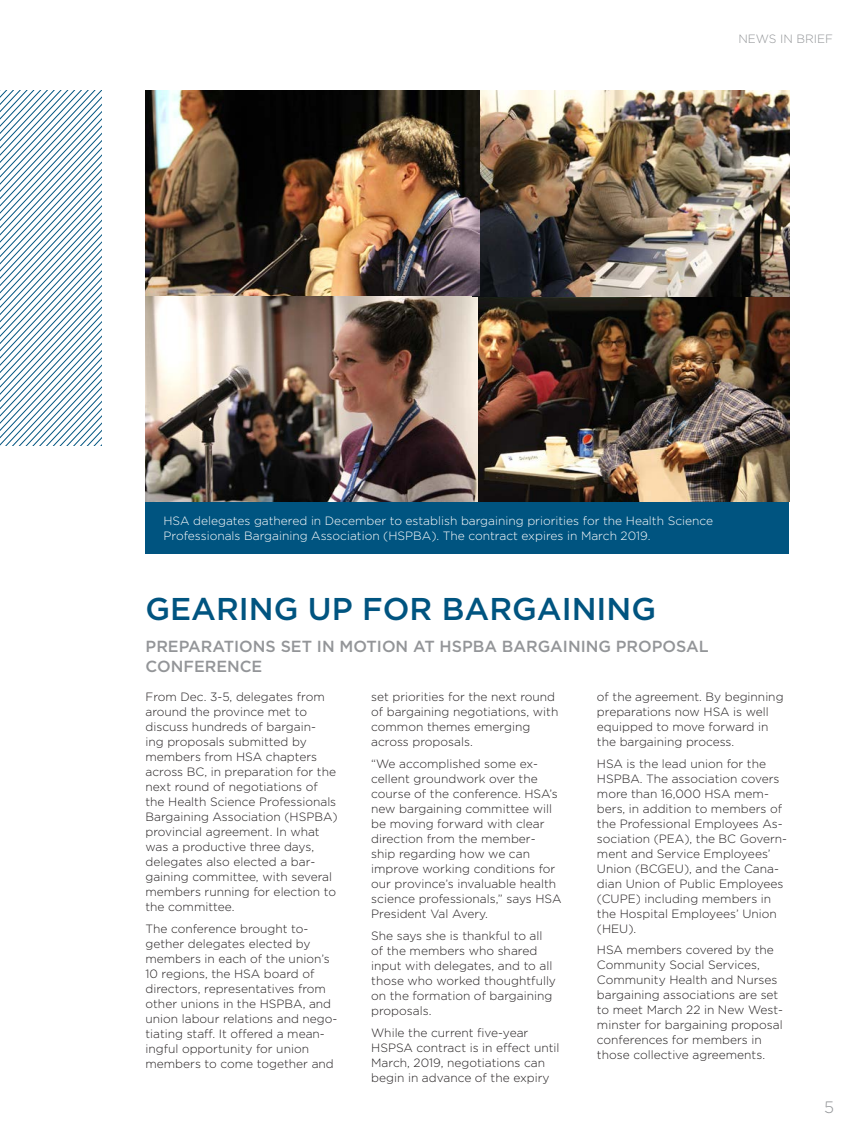
<style>
.page{position:relative;width:864px;height:1134px;background:#fff}
.page>*{position:absolute;margin:0;border:0;box-sizing:border-box;transform-origin:0 0}
.Tertiary_titles{font:500 31.5px "Gotham";color:#005480}
.t1{font:300 16.5px "Gotham";color:#939598}
.Tertiary_titles-2{font:500 16.05px/19.2px "Gotham";color:#939598}
.Body_Copy{font:300 12px/15px "Gotham";color:#231f20}
.Body_Copy-2{font:300 12px/15px "Gotham";color:#fff}
.t2{font:300 12px "Gotham";color:#939598}
</style>
<div class="page">
<svg style="left:0;top:90px;width:102px;height:356px"></svg>
<div style="left:146px;top:502px;width:643px;height:52px;background:#005480"></div>
<img style="left:146px;top:295px;width:644px;height:207px">
<img style="left:480px;top:91px;width:309px;height:205px">
<img style="left:146px;top:91px;width:334px;height:205px">
<p class="t2" style="left:738px;top:31px;width:96px">NEWS IN BRIEF</p>
<p class="Body_Copy-2" style="left:164px;top:513px;width:551px">HSA delegates gathered in December to establish bargaining priorities for the Health Science<br>Professionals Bargaining Association (HSPBA). The contract expires in March 2019.</p>
<p class="Tertiary_titles" style="left:146px;top:589px;width:512px">GEARING UP FOR BARGAINING</p>
<p class="Tertiary_titles-2" style="left:146px;top:637px;width:565px">PREPARATIONS SET IN MOTION AT HSPBA BARGAINING PROPOSAL<br>CONFERENCE</p>
<p class="Body_Copy" style="left:146px;top:689px;width:194px">From Dec. 3-5, delegates from around the province met to discuss hundreds of bargain-<br>ing proposals submitted by members from HSA chapters across BC, in preparation for the next round of negotiations of the Health Science Professionals<br>Bargaining Association (HSPBA) provincial agreement. In what was a productive three days, delegates also elected a bar&shy;gaining committee, with several members running for election to the committee.</p>
<p class="Body_Copy" style="left:146px;top:921px;width:193px">The conference brought to&shy;gether delegates elected by members in each of the union’s<br>10 regions, the HSA board of directors, representatives from other unions in the HSPBA, and union labour relations and nego&shy;tiating staff. It offered a mean&shy;ingful opportunity for union members to come together and</p>
<p class="Body_Copy" style="left:371px;top:689px;width:189px">set priorities for the next round of bargaining negotiations, with common themes emerging across proposals.</p>
<p class="Body_Copy" style="left:371px;top:756px;width:192px">“We accomplished some ex&shy;cellent groundwork over the course of the conference. HSA’s new bargaining committee will be moving forward with clear direction from the member&shy;ship regarding how we can improve working conditions for our province’s invaluable health science professionals,” says HSA<br>President Val Avery.</p>
<p class="Body_Copy" style="left:371px;top:928px;width:186px">She says she is thankful to all of the members who shared input with delegates, and to all those who worked thoughtfully on the formation of bargaining proposals.</p>
<p class="Body_Copy" style="left:371px;top:1025px;width:190px">While the current five-year<br>HSPSA contract is in effect until<br>March, 2019, negotiations can begin in advance of the expiry</p>
<p class="Body_Copy" style="left:597px;top:689px;width:188px">of the agreement. By beginning preparations now HSA is well equipped to move forward in the bargaining process.</p>
<p class="Body_Copy" style="left:597px;top:755px;width:192px">HSA is the lead union for the<br>HSPBA. The association covers more than 16,000 HSA mem&shy;bers, in addition to members of the Professional Employees As&shy;sociation (PEA), the BC Govern&shy;ment and Service Employees’<br>Union (BCGEU), and the Cana&shy;dian Union of Public Employees (CUPE) including members in the Hospital Employees’ Union (HEU).</p>
<p class="Body_Copy" style="left:597px;top:942px;width:188px">HSA members covered by the<br>Community Social Services,<br>Community Health and Nurses bargaining associations are set to meet March 22 in New West&shy;minster for bargaining proposal conferences for members in those collective agreements.</p>
<h2 class="t1" style="left:824px;top:1096px;width:11px">5</h2>
</div>
